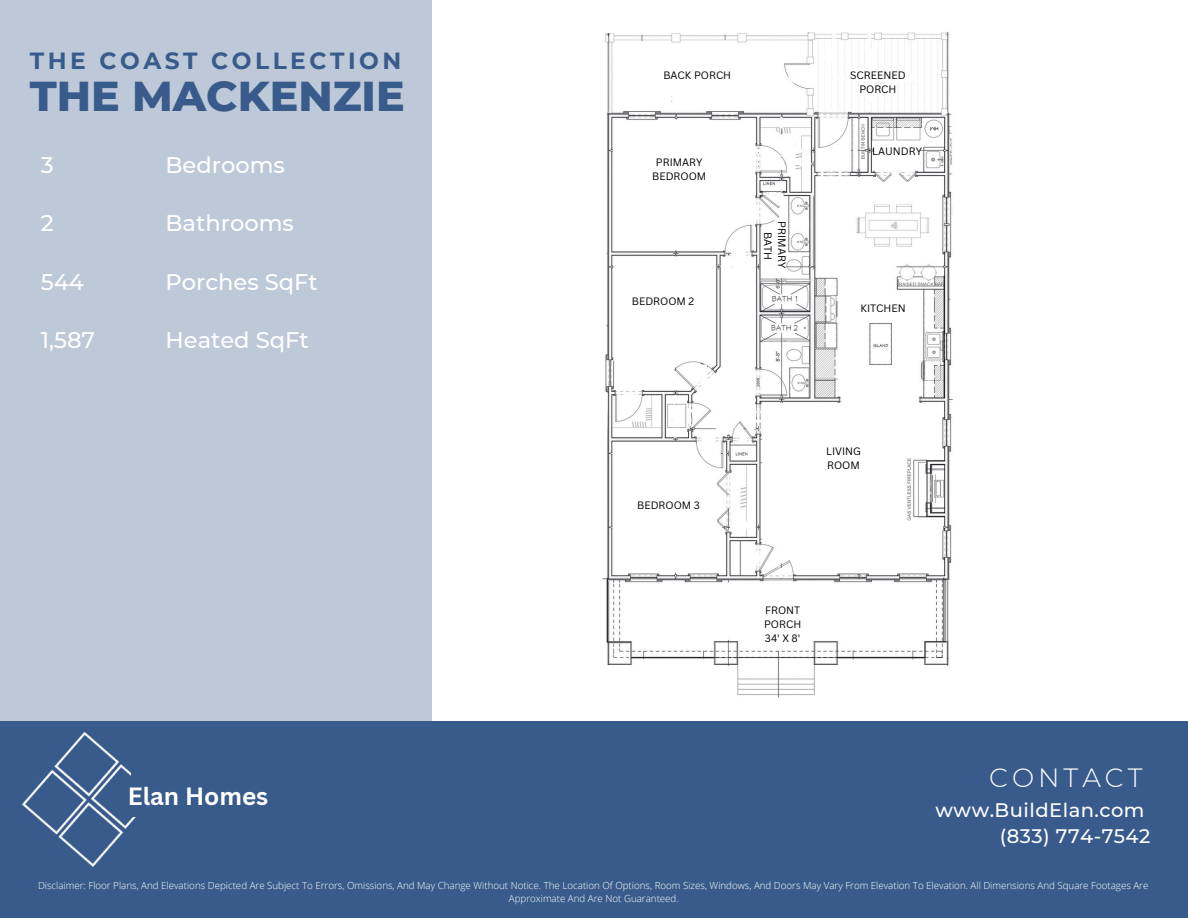
<style>
.page{position:relative;width:1188px;height:918px;background:#fff}
.page>*{position:absolute;margin:0;border:0;box-sizing:border-box;transform-origin:0 0}
.t1{font:800 42.6px "Montserrat";color:#385b8b}
.t2{font:300 26.4px "Montserrat";letter-spacing:.15em;color:#fff}
.t3{font:700 24.3px "Canva Sans";color:#fff}
.t4{font:700 23.4px "Montserrat";letter-spacing:.15em;color:#385b8b}
.t5{font:500 22.5px "Montserrat";color:#fff}
.t6{font:500 19.5px/26.5px "Montserrat";letter-spacing:.025em;color:#fff;text-align:right}
.t7{font:10.5px/14px "Canva Sans";color:#000;text-align:center}
.t8{font:300 9.75px/13px "Open Sans";color:#fff;text-align:center}
</style>
<div class="page">
<div style="left:0;top:0;width:432px;height:918px;background:#bdc8d8"></div>
<div style="left:0;top:721px;width:1188px;height:197px;background:#385b8b"></div>
<img style="left:602px;top:31px;width:351px;height:667px">
<div style="left:874px;top:145px;width:46px;height:25px;background:#fff"></div>
<img style="left:22px;top:732px;width:114px;height:135px">
<div style="left:131px;top:768px;width:28px;height:49px;background:#385b8b"></div>
<h6 class="t4" style="left:30px;top:46px;width:373px">THE COAST COLLECTION</h6>
<h6 class="t1" style="left:30px;top:69px;width:376px">THE MACKENZIE</h6>
<p class="t5" style="left:41px;top:151px;width:14px">3</p>
<p class="t5" style="left:166px;top:151px;width:121px">Bedrooms</p>
<p class="t5" style="left:41px;top:209px;width:14px">2</p>
<p class="t5" style="left:166px;top:209px;width:130px">Bathrooms</p>
<p class="t5" style="left:41px;top:268px;width:45px">544</p>
<p class="t5" style="left:166px;top:268px;width:154px">Porches SqFt</p>
<p class="t5" style="left:41px;top:326px;width:56px">1,587</p>
<p class="t5" style="left:166px;top:326px;width:145px">Heated SqFt</p>
<h5 class="t3" style="left:128px;top:779px;width:142px">Elan Homes</h5>
<h4 class="t7" style="left:663px;top:68px;width:69px">BACK PORCH</h4>
<h6 class="t7" style="left:652px;top:155px;width:56px">PRIMARY<br>BEDROOM</h6>
<h6 class="t7" style="left:632px;top:294px;width:64px">BEDROOM 2</h6>
<h3 class="t7" style="left:789px;top:221px;width:48px;rotate:90deg">PRIMARY<br>BATH</h3>
<h2 class="t7" style="left:850px;top:68px;width:57px">SCREENED<br>PORCH</h2>
<p class="t7" style="left:872px;top:144px;width:51px">LAUNDRY</p>
<h6 class="t7" style="left:861px;top:301px;width:47px">KITCHEN</h6>
<h6 class="t7" style="left:637px;top:498px;width:64px">BEDROOM 3</h6>
<h6 class="t7" style="left:826px;top:444px;width:36px;text-align:left">LIVING<br>ROOM</h6>
<p class="t7" style="left:764px;top:603px;width:39px;text-align:justify">FRONT PORCH 34' X 8'</p>
<h1 class="t2" style="left:989px;top:761px;width:155px">CONTACT</h1>
<p class="t6" style="left:936px;top:796px;width:216px">www.BuildElan.com (833) 774-7542</p>
<h6 class="t8" style="left:38px;top:879px;width:1112px">Disclaimer: Floor Plans, And Elevations Depicted Are Subject To Errors, Omissions, And May Change Without Notice. The Location Of Options, Room Sizes, Windows, And Doors May Vary From Elevation To Elevation. All Dimensions And Square Footages Are<br>Approximate And Are Not Guaranteed.</h6>
</div>
